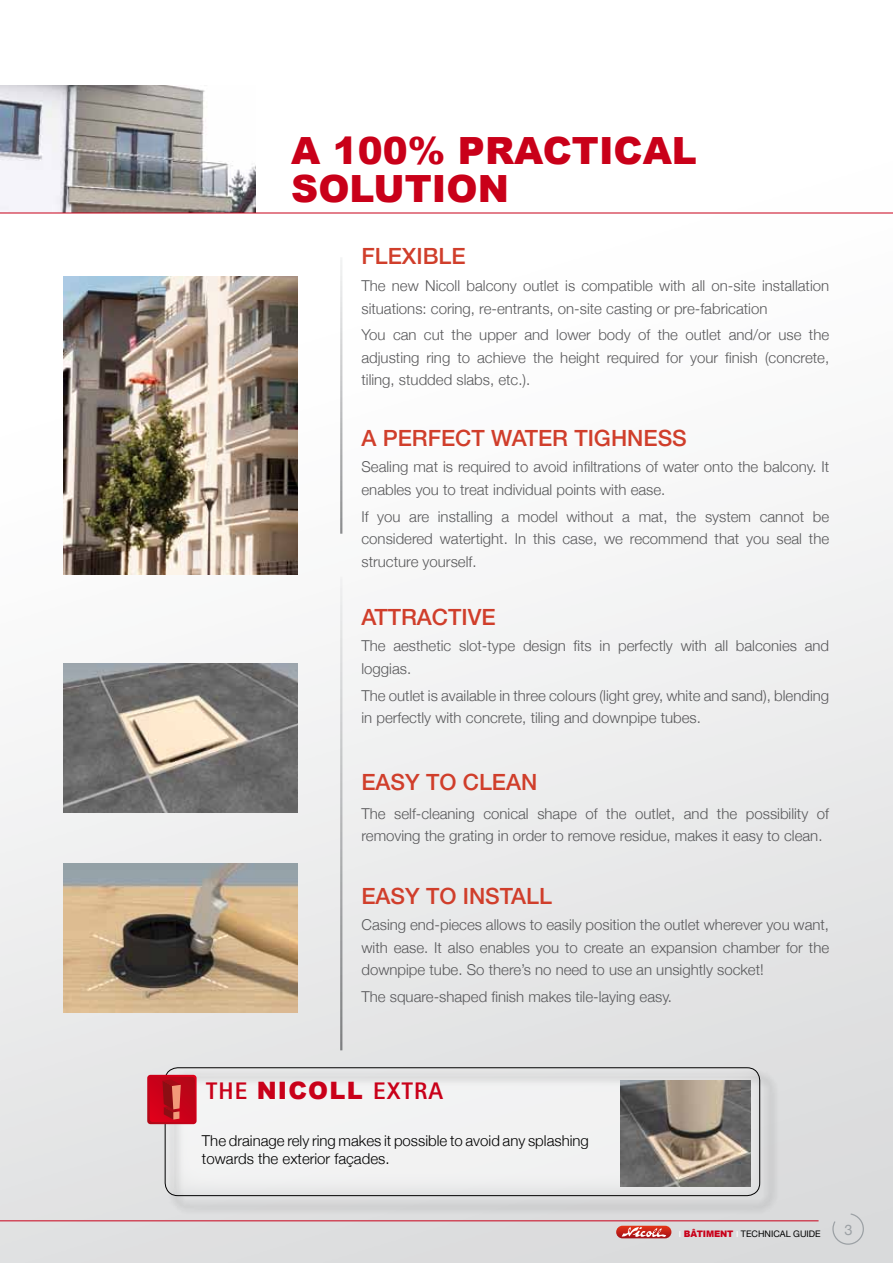
<style>
.page{position:relative;width:893px;height:1263px;background:#fff}
.page>*{position:absolute;margin:0;border:0;box-sizing:border-box;transform-origin:0 0}
.t1{font:900 37.5px/37.5px "Arial";color:#c90019}
.t2{font:800 24px "Rotis Sans Serif";letter-spacing:.05em;color:#c90019}
.t3{font:500 22.5px "Helvetica Neue CE";color:#d03e2b}
.t4{font:300 15px/22.5px "Helvetica Neue";color:#58585a}
.t5{font:300 15px/18px "Helvetica Neue";color:#000}
.t6{font:14.7px "Helvetica Neue";color:#9ca1a5}
.t7{font:9px "Helvetica Neue";color:#000}
.s1{font-family:"Arial";font-weight:900}
.s2{font-size:8.1px;color:#fff}
.s3{font-family:"Arial";font-weight:900;color:#c90019}
</style>
<div class="page">
<img style="left:0;top:165px;width:893px;height:1098px">
<img style="left:0;top:85px;width:255px;height:128px">
<hr style="left:0;top:213px;width:893px;height:1px;background:#c90019">
<div style="left:167px;top:1069px;width:612px;height:146px;background:#000;opacity:.75"></div>
<div style="left:165px;top:1067px;width:595px;height:129px;border:1px solid #000;border-radius:13px"></div>
<img style="left:621px;top:1080px;width:129px;height:107px">
<img style="left:64px;top:663px;width:234px;height:149px">
<img style="left:64px;top:276px;width:234px;height:298px">
<img style="left:64px;top:863px;width:234px;height:149px">
<svg style="left:147px;top:1075px;width:50px;height:49px;background:#c41524"></svg>
<hr style="left:340px;top:257px;width:2px;height:277px;background:#fff">
<hr style="left:340px;top:577px;width:2px;height:473px;background:#fff">
<svg style="left:832px;top:1212px;width:32px;height:34px"></svg>
<hr style="left:0;top:1220px;width:819px;height:1px;background:#c90019">
<svg style="left:616px;top:1226px;width:55px;height:12px"></svg>
<h1 class="t1" style="left:291px;top:131px;width:407px">A 100% PRACTICAL<br>SOLUTION</h1>
<h3 class="t3" style="left:361px;top:243px;width:106px">FLEXIBLE</h3>
<p class="t4" style="left:361px;top:274px;width:469px">The new Nicoll balcony outlet is compatible with all on-site installation situations: coring, re-entrants, on-site casting or pre-fabrication</p>
<p class="t4" style="left:361px;top:323px;width:469px;text-align:justify">You can cut the upper and lower body of the outlet and/or use the adjusting ring to achieve the height required for your finish (concrete, tiling, studded slabs, etc.).</p>
<h3 class="t3" style="left:361px;top:424px;width:327px">A PERFECT WATER TIGHNESS</h3>
<p class="t4" style="left:361px;top:455px;width:469px">Sealing mat is required to avoid infiltrations of water onto the balcony. It enables you to treat individual points with ease.</p>
<p class="t4" style="left:361px;top:505px;width:469px;text-align:justify">If you are installing a model without a mat, the system cannot be considered watertight. In this case, we recommend that you seal the structure yourself.</p>
<h3 class="t3" style="left:361px;top:603px;width:136px">ATTRACTIVE</h3>
<p class="t4" style="left:361px;top:634px;width:469px">The aesthetic slot-type design fits in perfectly with all balconies and loggias.</p>
<p class="t4" style="left:361px;top:684px;width:469px">The outlet is available in three colours (light grey, white and sand), blending in perfectly with concrete, tiling and downpipe tubes.</p>
<h3 class="t3" style="left:361px;top:768px;width:177px">EASY TO CLEAN</h3>
<p class="t4" style="left:361px;top:802px;width:469px">The self-cleaning conical shape of the outlet, and the possibility of removing the grating in order to remove residue, makes it easy to clean.</p>
<h3 class="t3" style="left:361px;top:882px;width:192px">EASY TO INSTALL</h3>
<p class="t4" style="left:361px;top:913px;width:469px;text-align:justify">Casing end-pieces allows to easily position the outlet wherever you want, with ease. It also enables you to create an expansion chamber for the downpipe tube. So there’s no need to use an unsightly socket!</p>
<p class="t4" style="left:361px;top:985px;width:312px">The square-shaped finish makes tile-laying easy.</p>
<h2 class="t2" style="left:206px;top:1075px;width:239px">THE <span class="s1">NICOLL</span> EXTRA</h2>
<p class="t5" style="left:202px;top:1131px;width:388px">The drainage rely ring makes it possible to avoid any splashing towards the exterior façades.</p>
<p class="t7" style="left:679px;top:1228px;width:143px"><span class="s2">I</span> <span class="s3">B</span><span class="s3">Â</span><span class="s3">TIMENT</span> <span class="s2">I</span> TECHNICAL GUIDE</p>
<p class="t6" style="left:844px;top:1221px;width:10px">3</p>
</div>
